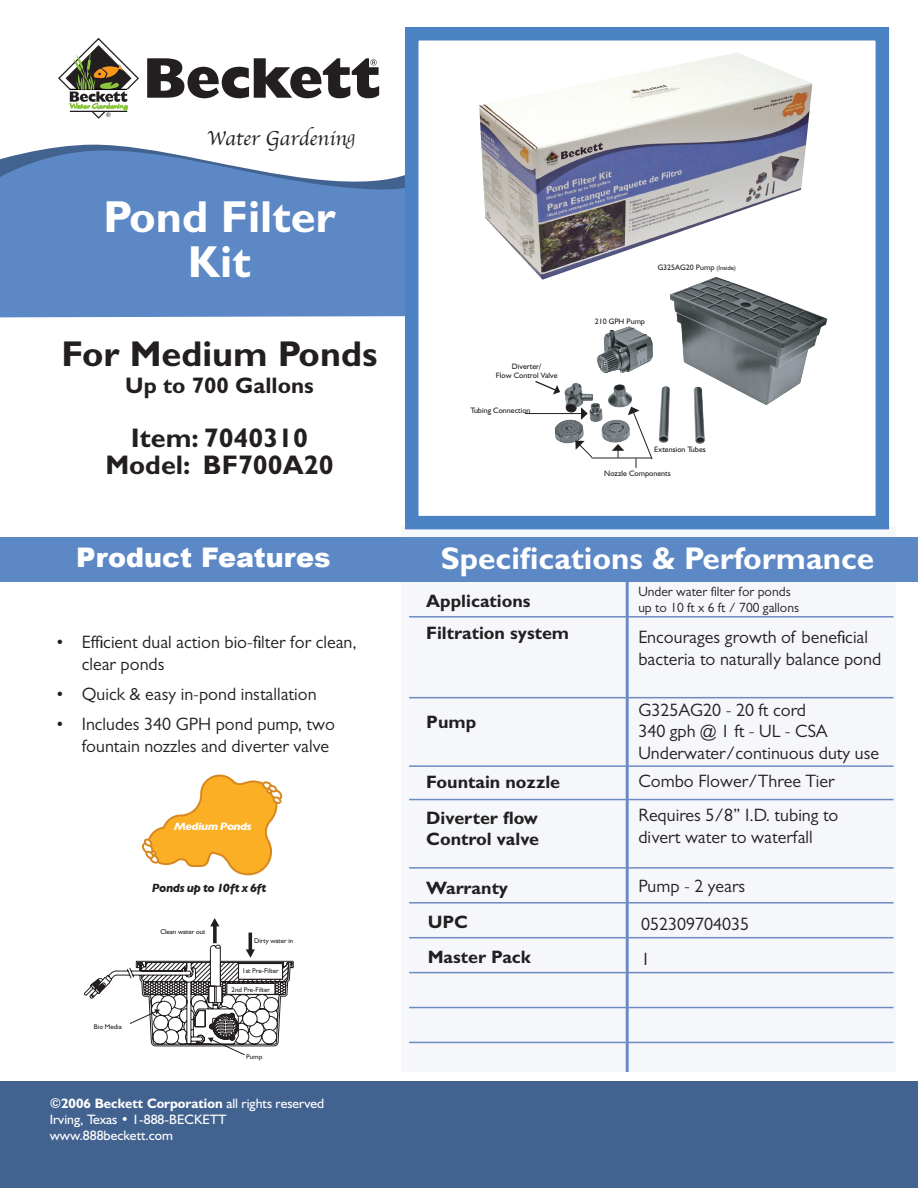
<style>
.page{position:relative;width:918px;height:1188px;background:#fff}
.page>*{position:absolute;margin:0;border:0;box-sizing:border-box;transform-origin:0 0}
.t1{font:700 45px/45px "Gill Sans";color:#fff;text-align:center}
.t2{font:700 36px "Gill Sans";color:#231f20}
.t3{font:700 31.5px "Gill Sans";color:#fff}
.t4{font:700 27px/27px "Gill Sans";color:#231f20;text-align:center}
.t5{font:900 27px "Arial";color:#fff}
.t6{font:700 22.5px "Gill Sans";color:#231f20}
.t7{font:21px "Apple Chancery";color:#231f20}
.t8{font:18px/21.6px "Gill Sans";color:#231f20}
.t9{font:700 18px/35.5px "Gill Sans";color:#231f20}
.t10{font:13.65px/16.4px "Humanist 521 BT";color:#fff}
.t11{font:13.5px/16.2px "Gill Sans";color:#231f20}
.t12{font:italic 800 12.15px "Gill Sans";letter-spacing:-.03em;color:#231f20}
.t13{font:italic 800 10.8px "Gill Sans";letter-spacing:-.05em;color:#fff;scale:1.11 1}
.t14{font:7.95px/9.4px "Humanist 521 BT";color:#231f20;text-align:center}
.t15{font:6.9px "Humanist 521 BT";color:#231f20}
.s1{font-size:16.5px}
.s2{font-size:6.6px}
.s3{font-weight:700}
</style>
<div class="page">
<div style="left:0;top:191px;width:405px;height:126px;background:#5d88c6"></div>
<svg style="left:0;top:145px;width:405px;height:46px"></svg>
<div style="left:401px;top:526px;width:495px;height:646px;background:#f5f7fb"></div>
<hr style="left:626px;top:577px;width:3px;height:569px;background:#6c8bc3">
<hr style="left:409px;top:616px;width:485px;height:2px;background:#6c8bc3">
<hr style="left:409px;top:697px;width:485px;height:1px;background:#6c8bc3">
<hr style="left:409px;top:867px;width:485px;height:2px;background:#6c8bc3">
<hr style="left:409px;top:799px;width:485px;height:1px;background:#6c8bc3">
<hr style="left:409px;top:765px;width:485px;height:2px;background:#6c8bc3">
<hr style="left:409px;top:902px;width:485px;height:2px;background:#6c8bc3">
<hr style="left:409px;top:937px;width:485px;height:1px;background:#6c8bc3">
<hr style="left:409px;top:1042px;width:485px;height:1px;background:#6c8bc3">
<hr style="left:409px;top:972px;width:485px;height:1px;background:#6c8bc3">
<hr style="left:409px;top:1007px;width:485px;height:1px;background:#6c8bc3">
<div style="left:0;top:537px;width:918px;height:45px;background:#5d88c6"></div>
<div style="left:405px;top:27px;width:484px;height:502px;border:14px solid #4b82c3"></div>
<svg style="left:58px;top:38px;width:81px;height:81px"></svg>
<svg style="left:147px;top:58px;width:232px;height:40px"></svg>
<div style="left:0;top:1080px;width:918px;height:108px;background:#426290"></div>
<div style="left:0;top:1072px;width:918px;height:9px;background:#fff"></div>
<img style="left:479px;top:53px;width:333px;height:227px">
<svg style="left:84px;top:774px;width:209px;height:282px"></svg>
<img style="left:555px;top:277px;width:273px;height:167px">
<svg style="left:535px;top:380px;width:25px;height:15px"></svg>
<hr style="left:525px;top:413px;width:57px;height:1px;background:#231f20">
<svg style="left:581px;top:407px;width:7px;height:13px"></svg>
<hr style="left:591px;top:458px;width:61px;height:1px;background:#231f20">
<svg style="left:575px;top:441px;width:18px;height:17px"></svg>
<svg style="left:612px;top:407px;width:41px;height:61px"></svg>
<p class="t7" style="left:207px;top:122px;width:149px">Water Gardenin<span class="s1">g</span></p>
<h1 class="t1" style="left:103px;top:194px;width:234px">Pond Filter<br>Kit</h1>
<h2 class="t2" style="left:62px;top:333px;width:317px">For Medium Ponds</h2>
<p class="t6" style="left:125px;top:373px;width:190px">Up to 700 Gallons</p>
<h3 class="t4" style="left:105px;top:425px;width:230px">Item: 7040310<br>Model: BF700A20</h3>
<p class="t14" style="left:496px;top:361px;width:63px">Diverter/<br>Flow Control Valve</p>
<p class="t14" style="left:471px;top:405px;width:62px">Tubing Connection</p>
<p class="t14" style="left:658px;top:263px;width:80px">G325AG20 Pump <span class="s2">(Inside)</span></p>
<p class="t14" style="left:595px;top:316px;width:52px">210 GPH Pump</p>
<p class="t14" style="left:654px;top:444px;width:53px">Extension Tubes</p>
<p class="t14" style="left:604px;top:468px;width:68px">Nozzle Components</p>
<h3 class="t5" style="left:76px;top:542px;width:256px">Product Features</h3>
<h3 class="t3" style="left:441px;top:539px;width:435px">Specifications &amp; Performance</h3>
<p class="t9" style="left:426px;top:583px;width:106px">Applications</p>
<p class="t11" style="left:638px;top:584px;width:162px">Under water filter for ponds up to 10 ft x 6 ft / 700 gallons</p>
<p class="t8" style="left:638px;top:626px;width:244px">Encourages growth of beneficial bacteria to naturally balance pond</p>
<p class="t9" style="left:426px;top:615px;width:144px">Filtration system</p>
<p class="t8" style="left:82px;top:631px;width:277px;text-indent:-25px">• Efficient dual action bio-filter for clean, clear ponds</p>
<p class="t8" style="left:56px;top:683px;width:262px">• Quick &amp; easy in-pond installation</p>
<p class="t8" style="left:82px;top:713px;width:255px;text-indent:-25px">• Includes 340 GPH pond pump, two fountain nozzles and diverter valve</p>
<p class="t8" style="left:638px;top:699px;width:242px">G325AG20 - 20 ft cord<br>340 gph @ 1 ft - UL - CSA<br>Underwater/continuous duty use</p>
<p class="t9" style="left:426px;top:704px;width:52px">Pump</p>
<p class="t13" style="left:174px;top:820px;width:72px">Medium Ponds</p>
<p class="t12" style="left:152px;top:880px;width:116px">Ponds up to 10ft x 6ft</p>
<p class="t15" style="left:94px;top:1022px;width:29px">Bio Media</p>
<p class="t15" style="left:160px;top:928px;width:47px">Clean water out</p>
<p class="t15" style="left:254px;top:936px;width:41px">Dirty water in</p>
<p class="t15" style="left:242px;top:966px;width:38px">1st Pre-Filter</p>
<p class="t15" style="left:232px;top:985px;width:40px">2nd Pre-Filter</p>
<p class="t15" style="left:246px;top:1052px;width:18px">Pump</p>
<p class="t10" style="left:50px;top:1094px;width:276px"><span class="s3">©2006 Beckett Corporation</span> all rights reserved<br>Irving, Texas • 1-888-BECKETT www.888beckett.com</p>
<p class="t9" style="left:426px;top:764px;width:136px">Fountain nozzle<br>Diverter flow</p>
<p class="t9" style="left:426px;top:822px;width:114px">Control valve</p>
<p class="t9" style="left:426px;top:870px;width:83px">Warranty</p>
<p class="t9" style="left:428px;top:904px;width:105px;line-height:35px">UPC<br>Master Pack</p>
<p class="t8" style="left:638px;top:764px;width:202px;line-height:33.8px">Combo Flower/Three Tier<br>Requires 5/8” I.D. tubing to</p>
<p class="t8" style="left:638px;top:826px;width:176px">divert water to waterfall</p>
<p class="t8" style="left:638px;top:875px;width:108px">Pump - 2 years</p>
<p class="t8" style="left:641px;top:906px;width:109px;line-height:35px">052309704035<br>1</p>
</div>
